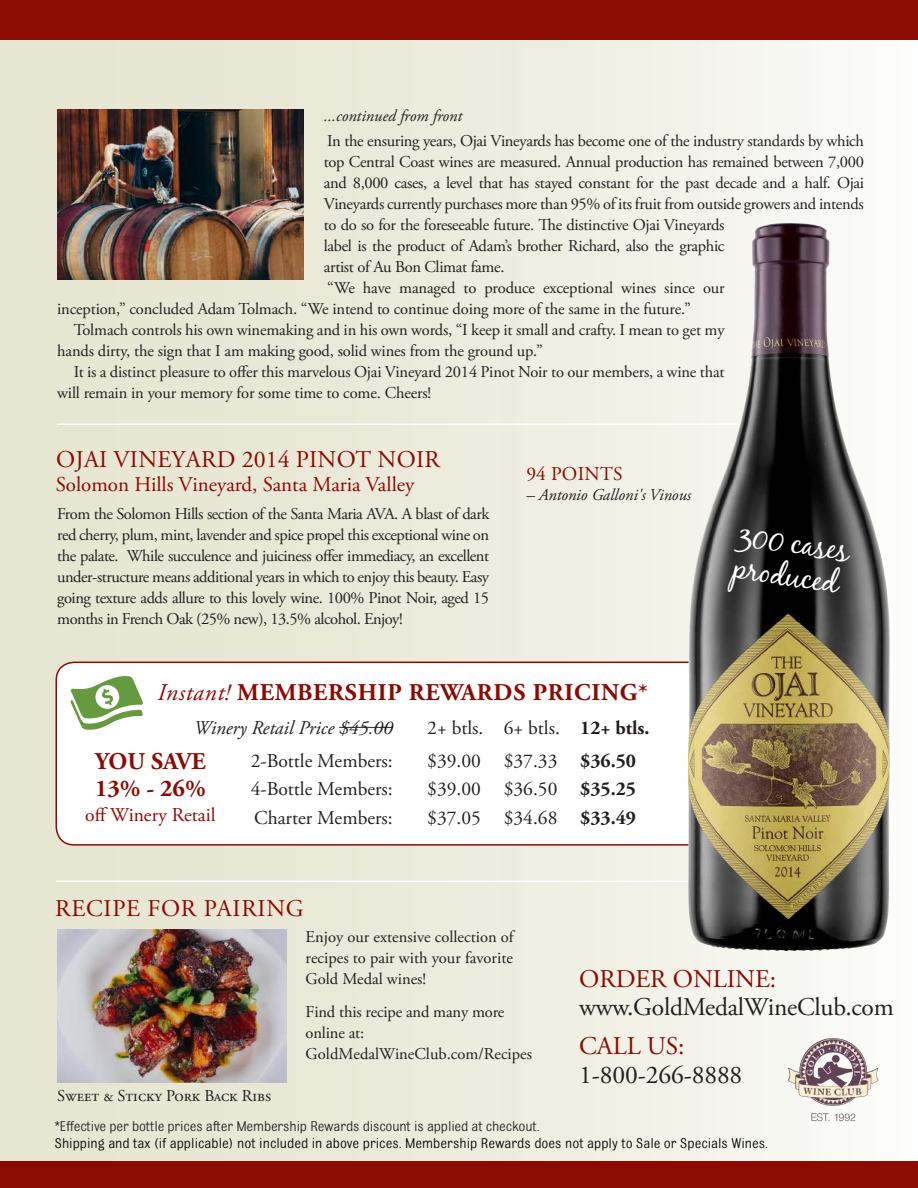
<style>
.page{position:relative;width:918px;height:1188px;background:#fff}
.page>*{position:absolute;margin:0;border:0;box-sizing:border-box;transform-origin:0 0}
.t1{font:31.5px/33px "Black Jack";color:#fff}
.t2{font:25.5px "Adobe Garamond Pro";letter-spacing:-.01em;color:#231f20}
.t3{font:25.5px "Adobe Garamond Pro";letter-spacing:-.005em;color:#8b0a02}
.t4{font:24px "Adobe Garamond Pro";letter-spacing:.015em;color:#8b0a02}
.t5{font:700 24px "Adobe Garamond Pro";letter-spacing:.03em;color:#8b0a02}
.t6{font:700 24px/27px "Adobe Garamond Pro";color:#8b0a02}
.t7{font:21px "Adobe Garamond Pro";color:#8b0a02}
.t8{font:19.5px "Adobe Garamond Pro";color:#231f20}
.t9{font:italic 19.5px "Adobe Garamond Pro";color:#231f20}
.t10{font:19.5px "Adobe Garamond Pro";color:#8b0a02}
.t11{font:16.5px/21px "Adobe Garamond Pro";letter-spacing:-.02em;color:#231f20;text-align:justify}
.t12{font:16.5px/21px "Adobe Garamond Pro";color:#231f20}
.t13{font:italic 16.5px "Adobe Garamond Pro";color:#231f20}
.t14{font:15px "Bulldog";color:#000}
.t15{font:15px "Bulldog";letter-spacing:-.01em;color:#231f20}
.s1{font-weight:400;font-style:italic}
.s2{font-weight:700}
</style>
<div class="page">
<div style="left:0;top:0;width:918px;height:1174px;background:linear-gradient(to right,#e3e2cc,#f9faf6)"></div>
<div style="left:56px;top:662px;width:693px;height:183px;background:#fff;border-radius:18px"></div>
<div style="left:56px;top:662px;width:694px;height:184px;border:2px solid #8b0a02;border-radius:18px"></div>
<div style="left:0;top:1161px;width:918px;height:27px;background:#8b0a02"></div>
<hr style="left:57px;top:424px;width:715px;height:1px;background:#fff">
<hr style="left:56px;top:881px;width:808px;height:1px;background:#fff">
<svg style="left:71px;top:676px;width:72px;height:54px"></svg>
<hr style="left:339px;top:727px;width:54px;height:1px;background:#231f20">
<div style="left:0;top:0;width:918px;height:40px;background:#8b0a02"></div>
<img style="left:775px;top:1038px;width:118px;height:87px">
<img style="left:688px;top:224px;width:202px;height:726px">
<img style="left:57px;top:929px;width:229px;height:153px">
<img style="left:57px;top:109px;width:246px;height:171px">
<p class="t13" style="left:324px;top:106px;width:140px">...continued from front</p>
<p class="t11" style="left:327px;top:131px;width:538px">In the ensuring years, Ojai Vineyards has become one of the industry standards by which</p>
<p class="t11" style="left:324px;top:152px;width:542px">top Central Coast wines are measured. Annual production has remained between 7,000</p>
<p class="t11" style="left:324px;top:173px;width:542px">and 8,000 cases, a level that has stayed constant for the past decade and a half. Ojai</p>
<p class="t11" style="left:324px;top:194px;width:542px">Vineyards currently purchases more than 95% of its fruit from outside growers and intends</p>
<p class="t11" style="left:324px;top:215px;width:402px">to do so for the foreseeable future. The distinctive Ojai Vineyards</p>
<p class="t11" style="left:324px;top:236px;width:402px">label is the product of Adam’s brother Richard, also the graphic</p>
<p class="t11" style="left:324px;top:257px;width:182px">artist of Au Bon Climat fame.</p>
<p class="t11" style="left:327px;top:278px;width:399px">“We have managed to produce exceptional wines since our</p>
<p class="t11" style="left:57px;top:299px;width:635px">inception,” concluded Adam Tolmach. “We intend to continue doing more of the same in the future.”</p>
<p class="t11" style="left:74px;top:320px;width:652px">Tolmach controls his own winemaking and in his own words, “I keep it small and crafty. I mean to get my</p>
<p class="t11" style="left:57px;top:341px;width:487px">hands dirty, the sign that I am making good, solid wines from the ground up.”</p>
<p class="t11" style="left:74px;top:362px;width:652px">It is a distinct pleasure to offer this marvelous Ojai Vineyard 2014 Pinot Noir to our members, a wine that</p>
<p class="t11" style="left:57px;top:383px;width:376px">will remain in your memory for some time to come. Cheers!</p>
<h3 class="t4" style="left:56px;top:445px;width:386px">OJAI VINEYARD 2014 PINOT NOIR</h3>
<p class="t7" style="left:56px;top:472px;width:360px">Solomon Hills Vineyard, Santa Maria Valley</p>
<p class="t11" style="left:57px;top:504px;width:434px">From the Solomon Hills section of the Santa Maria AVA. A blast of dark red cherry, plum, mint, lavender and spice propel this exceptional wine on the palate. While succulence and juiciness offer immediacy, an excellent under-structure means additional years in which to enjoy this beauty. Easy going texture adds allure to this lovely wine. 100% Pinot Noir, aged 15 months in French Oak (25% new), 13.5% alcohol. Enjoy!</p>
<p class="t10" style="left:526px;top:462px;width:98px">94 POINTS</p>
<p class="t13" style="left:526px;top:485px;width:166px">– Antonio Galloni's Vinous</p>
<h3 class="t5" style="left:158px;top:678px;width:492px"><span class="s1">Instant!</span> MEMBERSHIP REWARDS PRICING*</h3>
<p class="t9" style="left:194px;top:716px;width:201px">Winery Retail Price $45.00</p>
<p class="t8" style="left:427px;top:716px;width:224px">2+ btls. 6+ btls. <span class="s2">12+ btls.</span></p>
<p class="t8" style="left:251px;top:749px;width:144px">2-Bottle Members:</p>
<p class="t8" style="left:427px;top:749px;width:210px">$39.00 $37.33 <span class="s2">$36.50</span></p>
<p class="t8" style="left:251px;top:777px;width:144px">4-Bottle Members:</p>
<p class="t8" style="left:427px;top:777px;width:210px">$39.00 $36.50 <span class="s2">$35.25</span></p>
<p class="t8" style="left:254px;top:806px;width:140px">Charter Members:</p>
<p class="t8" style="left:427px;top:806px;width:210px">$37.05 $34.68 <span class="s2">$33.49</span></p>
<h3 class="t6" style="left:95px;top:748px;width:112px">YOU SAVE<br>13% - 26%</h3>
<p class="t10" style="left:85px;top:804px;width:132px">off Winery Retail</p>
<h3 class="t4" style="left:55px;top:894px;width:250px">RECIPE FOR PAIRING</h3>
<h1 class="t1" style="left:741px;top:518px;width:114px;rotate:8deg">300 cases produced</h1>
<p class="t12" style="left:57px;top:1086px;width:216px">Sweet &amp; Sticky Pork Back Ribs</p>
<p class="t11" style="left:306px;top:926px;width:210px">Enjoy our extensive collection of recipes to pair with your favorite Gold Medal wines!</p>
<p class="t12" style="left:306px;top:1001px;width:228px">Find this recipe and many more online at:<br>GoldMedalWineClub.com/Recipes</p>
<h2 class="t3" style="left:579px;top:963px;width:198px">ORDER ONLINE:</h2>
<h2 class="t2" style="left:579px;top:992px;width:316px">www.GoldMedalWineClub.com</h2>
<h2 class="t3" style="left:579px;top:1031px;width:107px">CALL US:</h2>
<h2 class="t2" style="left:579px;top:1059px;width:165px">1-800-266-8888</h2>
<p class="t15" style="left:55px;top:1119px;width:486px">*Effective per bottle prices after Membership Rewards discount is applied at checkout.</p>
<p class="t14" style="left:55px;top:1135px;width:715px">Shipping and tax (if applicable) not included in above prices. Membership Rewards does not apply to Sale or Specials Wines.</p>
</div>
